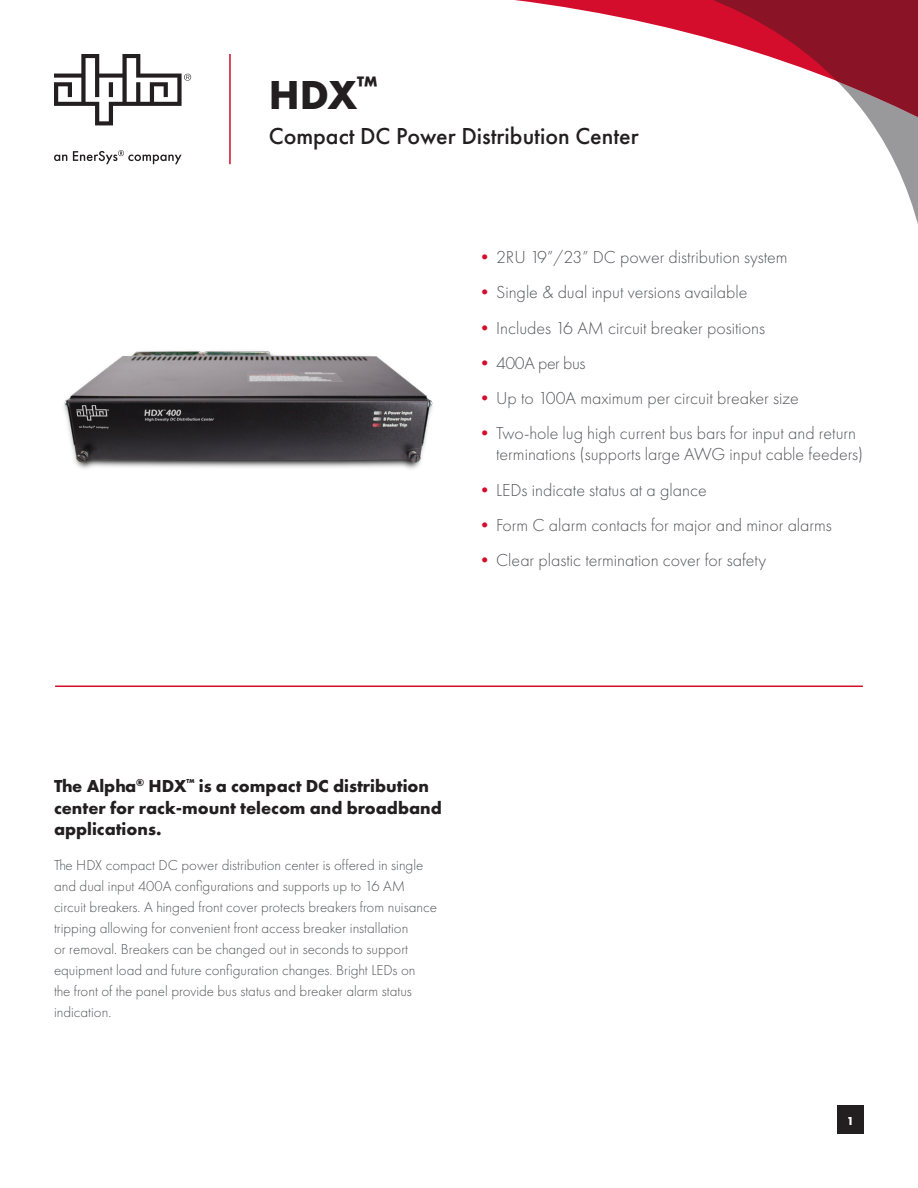
<style>
.page{position:relative;width:918px;height:1188px;background:#fff}
.page>*{position:absolute;margin:0;border:0;box-sizing:border-box;transform-origin:0 0}
.product_name{font:700 42px "Futura PT";color:#231f20}
.product_subline{font:500 24px "Futura PT";color:#231f20}
.t1{font:300 18px/21.6px "Futura PT";color:#54555a}
.product_description{font:700 18px/21.6px "Futura PT";color:#231f20}
.t2{font:300 18px "Futura PT";letter-spacing:-.025em;color:#54555a}
.product_description-2{font:300 15px/21px "Futura PT";color:#54555a}
.t3{font:700 12px "Futura PT";color:#fff}
.s1{color:#d30d2b}
</style>
<div class="page">
<hr style="left:229px;top:54px;width:2px;height:110px;background:#d30d2b">
<svg style="left:54px;top:150px;width:128px;height:14px"></svg>
<svg style="left:54px;top:54px;width:137px;height:71px"></svg>
<svg style="left:515px;top:0;width:403px;height:215px"></svg>
<svg style="left:676px;top:0;width:242px;height:124px"></svg>
<div style="left:837px;top:1106px;width:27px;height:28px;background:#231f20"></div>
<img style="left:64px;top:351px;width:369px;height:118px">
<hr style="left:55px;top:686px;width:808px;height:1px;background:#d30d2b">
<p class="product_name" style="left:269px;top:67px;width:110px">HDX<sup>™</sup></p>
<p class="product_subline" style="left:269px;top:122px;width:372px">Compact DC Power Distribution Center</p>
<p class="t1" style="left:476px;top:247px;width:313px"><span class="s1">•</span>2RU 19”/23” DC power distribution system</p>
<p class="t1" style="left:476px;top:282px;width:273px"><span class="s1">•</span>Single &amp; dual input versions available</p>
<p class="t1" style="left:476px;top:317px;width:291px"><span class="s1">•</span>Includes 16 AM circuit breaker positions</p>
<p class="t2" style="left:476px;top:352px;width:111px"><span class="s1">•</span>400A per bus</p>
<p class="t1" style="left:476px;top:387px;width:324px"><span class="s1">•</span>Up to 100A maximum per circuit breaker size</p>
<p class="t1" style="left:496px;top:422px;width:368px;text-indent:-20px"><span class="s1">•</span>Two-hole lug high current bus bars for input and return terminations (supports large AWG input cable feeders)</p>
<p class="t1" style="left:476px;top:479px;width:232px"><span class="s1">•</span>LEDs indicate status at a glance</p>
<p class="t1" style="left:476px;top:514px;width:358px"><span class="s1">•</span>Form C alarm contacts for major and minor alarms</p>
<p class="t1" style="left:476px;top:549px;width:292px"><span class="s1">•</span>Clear plastic termination cover for safety</p>
<p class="product_description" style="left:54px;top:775px;width:389px">The Alpha<sup>®</sup> HDX<sup>™</sup> is a compact DC distribution center for rack-mount telecom and broadband applications.</p>
<p class="product_description-2" style="left:54px;top:855px;width:384px">The HDX compact DC power distribution center is offered in single and dual input 400A configurations and supports up to 16 AM circuit breakers. A hinged front cover protects breakers from nuisance tripping allowing for convenient front access breaker installation<br>or removal. Breakers can be changed out in seconds to support equipment load and future configuration changes. Bright LEDs on<br>the front of the panel provide bus status and breaker alarm status indication.</p>
<p class="t3" style="left:847px;top:1113px;width:9px">1</p>
</div>
